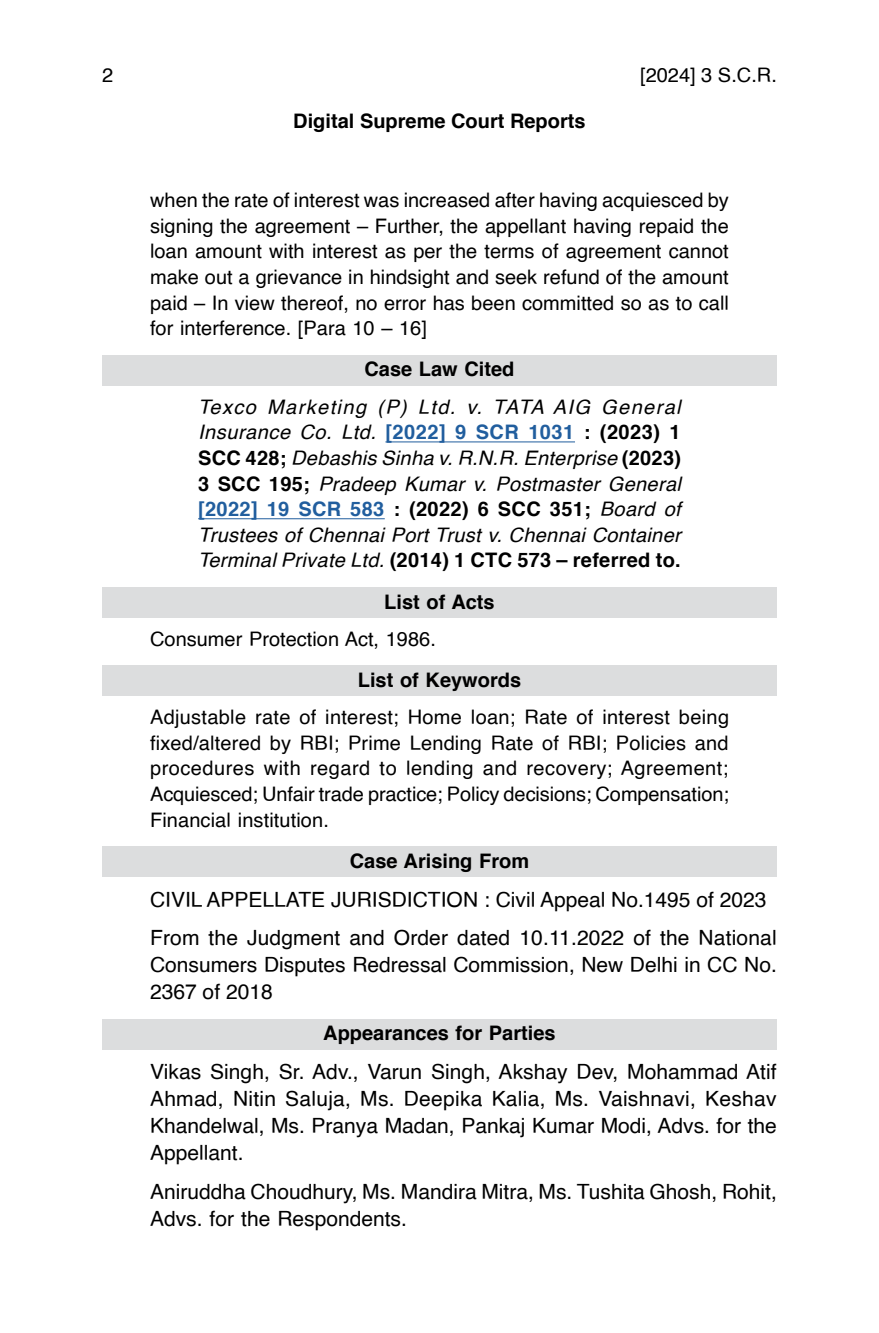
<style>
.page{position:relative;width:879px;height:1333px;background:#fff}
.page>*{position:absolute;margin:0;border:0;box-sizing:border-box;transform-origin:0 0}
.t1{font:21px/26.8px "Helvetica";color:#000}
.t2{font:20px/25.6px "Helvetica";color:#000;text-align:justify}
.t3{font:italic 20px/25.6px "Helvetica";letter-spacing:.015em;color:#000;text-align:justify}
.t4{font:700 20px "Helvetica";color:#000}
.s1{font-weight:700;font-style:normal;color:#215e9e}
.s2{font-weight:700;font-style:normal}
</style>
<div class="page">
<div style="left:102px;top:355px;width:675px;height:30px;background:#dcddde"></div>
<hr style="left:385px;top:441px;width:190px;height:1px;background:#215e9e">
<hr style="left:198px;top:518px;width:187px;height:1px;background:#215e9e">
<div style="left:102px;top:587px;width:675px;height:31px;background:#dcddde"></div>
<div style="left:102px;top:665px;width:675px;height:31px;background:#dcddde"></div>
<div style="left:102px;top:846px;width:675px;height:31px;background:#dcddde"></div>
<div style="left:102px;top:1019px;width:675px;height:30px;background:#dcddde"></div>
<p class="t2" style="left:102px;top:63px;width:13px">2</p>
<p class="t2" style="left:640px;top:63px;width:138px">[2024] 3 S.C.R.</p>
<p class="t4" style="left:293px;top:105px;width:294px">Digital Supreme Court Reports</p>
<p class="t2" style="left:150px;top:188px;width:580px">when the rate of interest was increased after having acquiesced by signing the agreement – Further, the appellant having repaid the loan amount with interest as per the terms of agreement cannot make out a grievance in hindsight and seek refund of the amount paid – In view thereof, no error has been committed so as to call for interference. [Para 10 – 16]</p>
<p class="t4" style="left:364px;top:353px;width:152px">Case Law Cited</p>
<p class="t3" style="left:198px;top:394px;width:484px">Texco Marketing (P) Ltd. v. TATA AIG General Insurance Co. Ltd. <span class="s1">[2022] 9 SCR 1031</span> <span class="s2">: (2023) 1<br>SCC 428;</span> Debashis Sinha v. R.N.R. Enterprise <span class="s2">(2023)<br>3 SCC 195;</span> Pradeep Kumar v. Postmaster General <span class="s1">[2022] 19 SCR 583</span> <span class="s2">: (2022) 6 SCC 351;</span> Board of Trustees of Chennai Port Trust v. Chennai Container Terminal Private Ltd. <span class="s2">(2014) 1 CTC 573 – referred to.</span></p>
<p class="t4" style="left:384px;top:585px;width:112px">List of Acts</p>
<p class="t2" style="left:150px;top:626px;width:287px">Consumer Protection Act, 1986.</p>
<p class="t4" style="left:358px;top:663px;width:165px">List of Keywords</p>
<p class="t2" style="left:150px;top:705px;width:580px">Adjustable rate of interest; Home loan; Rate of interest being fixed/altered by RBI; Prime Lending Rate of RBI; Policies and procedures with regard to lending and recovery; Agreement; Acquiesced; Unfair trade practice; Policy decisions; Compensation; Financial institution.</p>
<p class="t4" style="left:350px;top:844px;width:181px">Case Arising From</p>
<p class="t1" style="left:150px;top:880px;width:628px;line-height:38.8px">CIVIL APPELLATE JURISDICTION : Civil Appeal No.1495 of 2023<br>From the Judgment and Order dated 10.11.2022 of the National</p>
<p class="t1" style="left:150px;top:952px;width:628px">Consumers Disputes Redressal Commission, New Delhi in CC No.<br>2367 of 2018</p>
<p class="t4" style="left:323px;top:1017px;width:234px">Appearances for Parties</p>
<p class="t1" style="left:150px;top:1058px;width:628px;text-align:justify">Vikas Singh, Sr. Adv., Varun Singh, Akshay Dev, Mohammad Atif Ahmad, Nitin Saluja, Ms. Deepika Kalia, Ms. Vaishnavi, Keshav Khandelwal, Ms. Pranya Madan, Pankaj Kumar Modi, Advs. for the Appellant.</p>
<p class="t1" style="left:150px;top:1178px;width:628px">Aniruddha Choudhury, Ms. Mandira Mitra, Ms. Tushita Ghosh, Rohit,<br>Advs. for the Respondents.</p>
</div>
